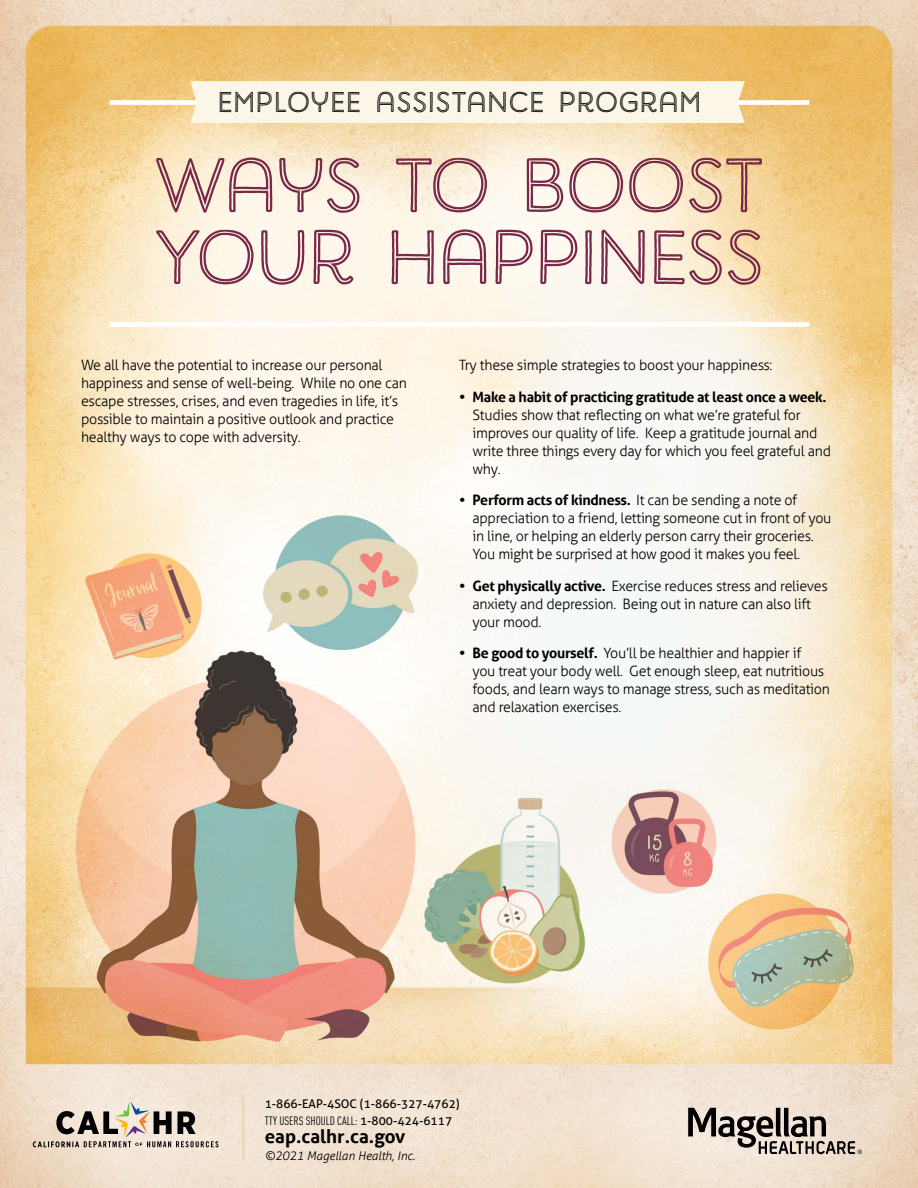
<style>
.page{position:relative;width:918px;height:1188px;background:#fff}
.page>*{position:absolute;margin:0;border:0;box-sizing:border-box;transform-origin:0 0}
.H1_Topic_Article_Tit{font:76.2px/72px "Harman Retro Inline";color:#782948}
.t1{font:28.5px "Harman Retro Inline";letter-spacing:.05em;color:#000}
.Footer_-_URL{font:700 18.75px "Aller";color:#000}
.Paragraph{font:300 14.25px/18px "Aller";letter-spacing:-.02em;color:#000}
.Footer_-_TTY{font:condensed 12px "DIN Pro";color:#000}
.Footer_-_Phone_Numbe{font:12px "Aller";color:#000}
.Footer_-_Copyright{font:italic 300 12px "Aller";color:#000}
.s1{font-weight:700}
.s2{font-family:"Aller";font-stretch:normal}
</style>
<div class="page">
<img style="left:0;top:0;width:918px;height:1188px">
<div style="left:110px;top:100px;width:699px;height:5px;background:#fff"></div>
<div style="left:190px;top:81px;width:555px;height:42px;background:#fbf6e7"></div>
<div style="left:110px;top:322px;width:699px;height:5px;background:#fff"></div>
<svg style="left:33px;top:1102px;width:186px;height:45px;background:#bfb4a7"></svg>
<svg style="left:240px;top:1091px;width:7px;height:72px"></svg>
<svg style="left:688px;top:1108px;width:174px;height:46px;background:#a79d93"></svg>
<p class="t1" style="left:218px;top:86px;width:484px">EMPLOYEE ASSISTANCE PROGRAM</p>
<h1 class="H1_Topic_Article_Tit" style="left:155px;top:150px;width:610px">WAYS TO BOOST<br>YOUR HAPPINESS</h1>
<p class="Paragraph" style="left:81px;top:356px;width:327px">We all have the potential to increase our personal happiness and sense of well-being. While no one can escape stresses, crises, and even tragedies in life, it’s possible to maintain a positive outlook and practice healthy ways to cope with adversity.</p>
<p class="Paragraph" style="left:459px;top:356px;width:315px">Try these simple strategies to boost your happiness:</p>
<p class="Paragraph" style="left:472px;top:388px;width:360px;text-indent:-14px"><span class="s1">• Make a habit of practicing gratitude at least once a week.<br></span>Studies show that reflecting on what we’re grateful for improves our quality of life. Keep a gratitude journal and write three things every day for which you feel grateful and why.</p>
<p class="Paragraph" style="left:472px;top:491px;width:361px;text-indent:-14px"><span class="s1">• Perform acts of kindness.</span> It can be sending a note of appreciation to a friend, letting someone cut in front of you in line, or helping an elderly person carry their groceries.<br>You might be surprised at how good it makes you feel.</p>
<p class="Paragraph" style="left:472px;top:577px;width:357px;text-indent:-14px"><span class="s1">• Get physically active.</span> Exercise reduces stress and relieves anxiety and depression. Being out in nature can also lift your mood.</p>
<p class="Paragraph" style="left:472px;top:644px;width:359px;text-indent:-14px"><span class="s1">• Be good to yourself.</span> You’ll be healthier and happier if<br>you treat your body well. Get enough sleep, eat nutritious foods, and learn ways to manage stress, such as meditation and relaxation exercises.</p>
<p class="Footer_-_Phone_Numbe" style="left:265px;top:1096px;width:197px">1-866-EAP-4SOC (1-866-327-4762)</p>
<p class="Footer_-_TTY" style="left:265px;top:1112px;width:189px">TTY USERS SHOULD CALL: <span class="s2">1-800-424-6117</span></p>
<p class="Footer_-_URL" style="left:265px;top:1125px;width:142px">eap.calhr.ca.gov</p>
<p class="Footer_-_Copyright" style="left:265px;top:1149px;width:152px">©2021 Magellan Health, Inc.</p>
</div>
